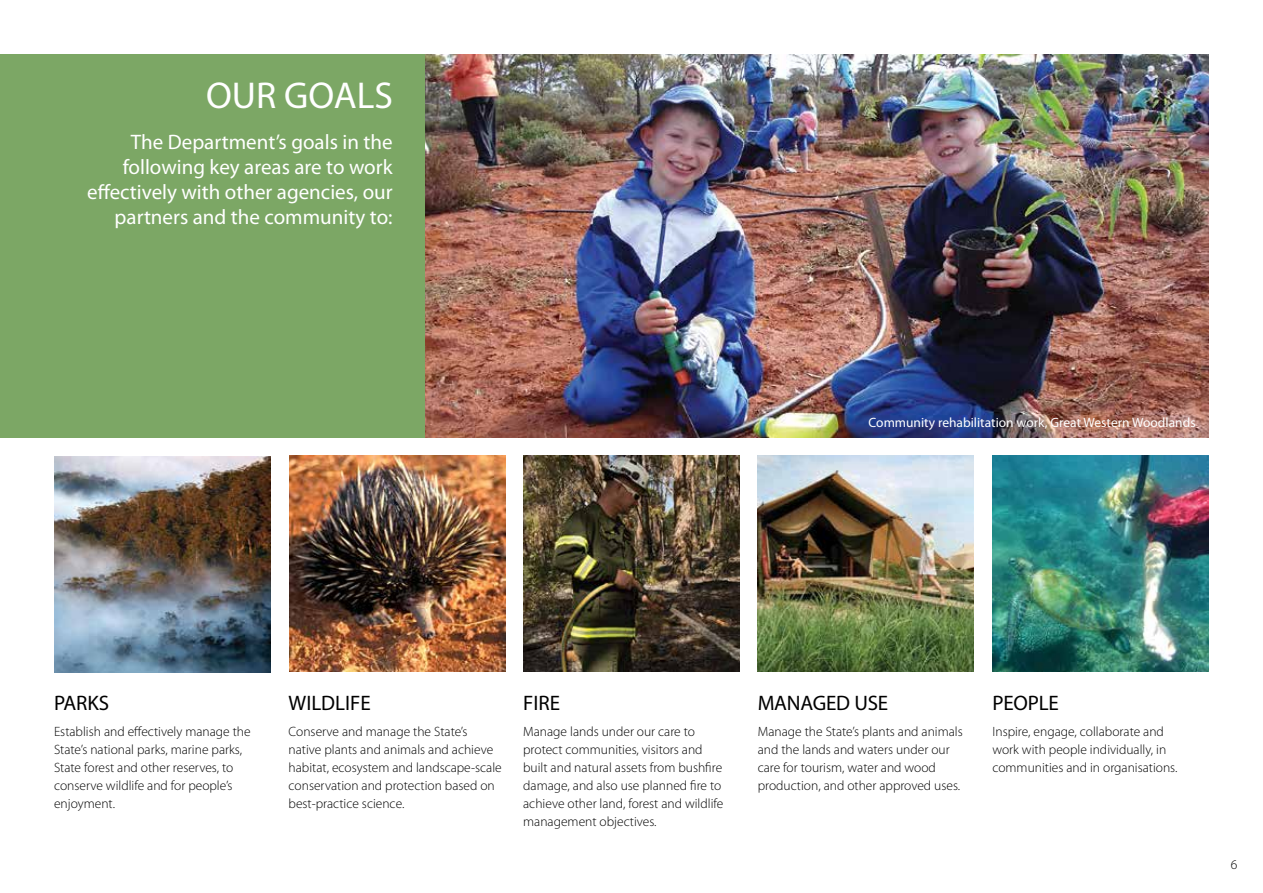
<style>
.page{position:relative;width:1263px;height:893px;background:#fff}
.page>*{position:absolute;margin:0;border:0;box-sizing:border-box;transform-origin:0 0}
.t1{font:37.5px "Myriad Pro";color:#fff}
.t2{font:21px/25.2px "Myriad Pro";color:#fff;text-align:right}
.t3{font:21px "Myriad Pro";letter-spacing:-.01em;color:#000}
.t4{font:300 13.5px/18px "Myriad Pro";color:#000}
.t5{font:13.5px "Myriad Pro";color:#fff}
</style>
<div class="page">
<div style="left:0;top:55px;width:429px;height:383px;background:#7ca765"></div>
<img style="left:523px;top:455px;width:216px;height:216px">
<img style="left:289px;top:455px;width:216px;height:216px">
<img style="left:54px;top:456px;width:216px;height:216px">
<img style="left:758px;top:455px;width:216px;height:216px">
<img style="left:993px;top:455px;width:216px;height:216px">
<img style="left:425px;top:54px;width:784px;height:384px">
<h1 class="t1" style="left:206px;top:72px;width:188px">OUR GOALS</h1>
<h2 class="t2" style="left:87px;top:129px;width:307px">The Department’s goals in the following key areas are to work effectively with other agencies, our partners and the community to:</h2>
<p class="t5" style="left:868px;top:414px;width:329px">Community rehabilitation work, Great Western Woodlands</p>
<h2 class="t3" style="left:54px;top:690px;width:57px">PARKS</h2>
<p class="t4" style="left:54px;top:723px;width:198px">Establish and effectively manage the<br>State’s national parks, marine parks,<br>State forest and other reserves, to conserve wildlife and for people’s enjoyment.</p>
<h2 class="t3" style="left:289px;top:690px;width:84px">WILDLIFE</h2>
<p class="t4" style="left:289px;top:723px;width:215px">Conserve and manage the State’s native plants and animals and achieve habitat, ecosystem and landscape-scale conservation and protection based on best-practice science.</p>
<h2 class="t3" style="left:523px;top:690px;width:38px">FIRE</h2>
<p class="t4" style="left:523px;top:723px;width:202px">Manage lands under our care to protect communities, visitors and built and natural assets from bushfire damage, and also use planned fire to achieve other land, forest and wildlife management objectives.</p>
<h2 class="t3" style="left:758px;top:690px;width:132px">MANAGED USE</h2>
<p class="t4" style="left:758px;top:723px;width:207px">Manage the State’s plants and animals and the lands and waters under our care for tourism, water and wood production, and other approved uses.</p>
<h2 class="t3" style="left:992px;top:690px;width:68px">PEOPLE</h2>
<p class="t4" style="left:992px;top:723px;width:187px">Inspire, engage, collaborate and work with people individually, in communities and in organisations.</p>
<p class="t4" style="left:1231px;top:855px;width:8px">6</p>
</div>
